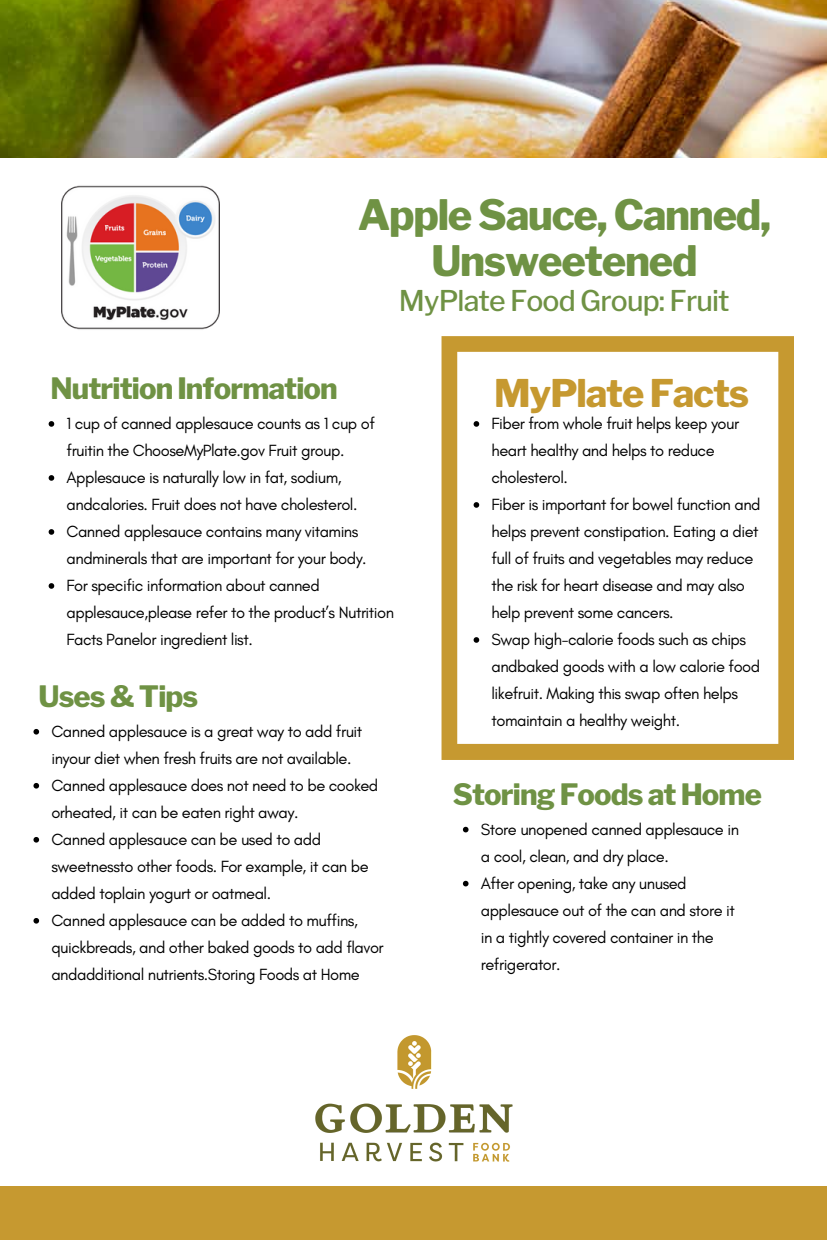
<style>
.page{position:relative;width:827px;height:1240px;background:#fff}
.page>*{position:absolute;margin:0;border:0;box-sizing:border-box;transform-origin:0 0}
.t1{font:800 41.55px/45.9px "Libre Franklin";letter-spacing:-.03em;color:#6f9244;text-align:center}
.t2{font:800 37.8px "Libre Franklin";letter-spacing:-.03em;color:#c69930}
.t3{font:800 29.25px "Libre Franklin";letter-spacing:-.03em;color:#6f9244}
.t4{font:500 28.35px "Libre Franklin";letter-spacing:-.03em;color:#6f9244}
.t5{font:16.5px/27px "Glacial Indifference";letter-spacing:-.03em;color:#000}
</style>
<div class="page">
<img style="left:0;top:0;width:827px;height:158px">
<img style="left:62px;top:185px;width:157px;height:145px">
<svg style="left:441px;top:336px;width:353px;height:424px"></svg>
<div style="left:0;top:1186px;width:827px;height:54px;background:#c69930"></div>
<img style="left:315px;top:1035px;width:198px;height:127px">
<svg style="left:49px;top:421px;width:5px;height:6px"></svg>
<svg style="left:49px;top:475px;width:5px;height:6px"></svg>
<svg style="left:49px;top:529px;width:5px;height:6px"></svg>
<svg style="left:49px;top:583px;width:5px;height:6px"></svg>
<svg style="left:463px;top:827px;width:5px;height:5px"></svg>
<svg style="left:463px;top:881px;width:5px;height:5px"></svg>
<svg style="left:33px;top:729px;width:6px;height:5px"></svg>
<svg style="left:33px;top:783px;width:6px;height:5px"></svg>
<svg style="left:33px;top:837px;width:6px;height:5px"></svg>
<svg style="left:33px;top:918px;width:6px;height:5px"></svg>
<svg style="left:474px;top:421px;width:5px;height:6px"></svg>
<svg style="left:474px;top:502px;width:5px;height:6px"></svg>
<svg style="left:474px;top:637px;width:5px;height:6px"></svg>
<p class="t1" style="left:358px;top:193px;width:415px">Apple Sauce, Canned,<br>Unsweetened</p>
<p class="t4" style="left:399px;top:283px;width:332px">MyPlate Food Group: Fruit</p>
<p class="t3" style="left:50px;top:370px;width:289px">Nutrition Information</p>
<p class="t5" style="left:67px;top:410px;width:310px">1 cup of canned applesauce counts as 1 cup of fruitin the ChooseMyPlate.gov Fruit group.</p>
<p class="t5" style="left:67px;top:464px;width:292px">Applesauce is naturally low in fat, sodium, andcalories. Fruit does not have cholesterol.</p>
<p class="t5" style="left:67px;top:518px;width:302px">Canned applesauce contains many vitamins andminerals that are important for your body.</p>
<p class="t5" style="left:67px;top:572px;width:329px">For specific information about canned applesauce,please refer to the product’s Nutrition<br>Facts Panelor ingredient list.</p>
<p class="t3" style="left:38px;top:678px;width:161px">Uses &amp; Tips</p>
<p class="t5" style="left:51px;top:717px;width:312px">Canned applesauce is a great way to add fruit inyour diet when fresh fruits are not available.</p>
<p class="t5" style="left:51px;top:771px;width:328px">Canned applesauce does not need to be cooked orheated, it can be eaten right away.</p>
<p class="t5" style="left:51px;top:825px;width:319px">Canned applesauce can be used to add sweetnessto other foods. For example, it can be added toplain yogurt or oatmeal.</p>
<p class="t5" style="left:51px;top:906px;width:334px">Canned applesauce can be added to muffins, quickbreads, and other baked goods to add flavor andadditional nutrients.Storing Foods at Home</p>
<p class="t2" style="left:494px;top:370px;width:256px">MyPlate Facts</p>
<p class="t5" style="left:491px;top:410px;width:249px">Fiber from whole fruit helps keep your heart healthy and helps to reduce cholesterol.</p>
<p class="t5" style="left:491px;top:491px;width:271px">Fiber is important for bowel function and helps prevent constipation. Eating a diet full of fruits and vegetables may reduce the risk for heart disease and may also help prevent some cancers.</p>
<p class="t5" style="left:491px;top:626px;width:270px">Swap high-calorie foods such as chips andbaked goods with a low calorie food likefruit. Making this swap often helps tomaintain a healthy weight.</p>
<p class="t3" style="left:453px;top:776px;width:311px">Storing Foods at Home</p>
<p class="t5" style="left:481px;top:815px;width:260px">Store unopened canned applesauce in a cool, clean, and dry place.</p>
<p class="t5" style="left:481px;top:869px;width:256px">After opening, take any unused applesauce out of the can and store it in a tightly covered container in the refrigerator.</p>
</div>
